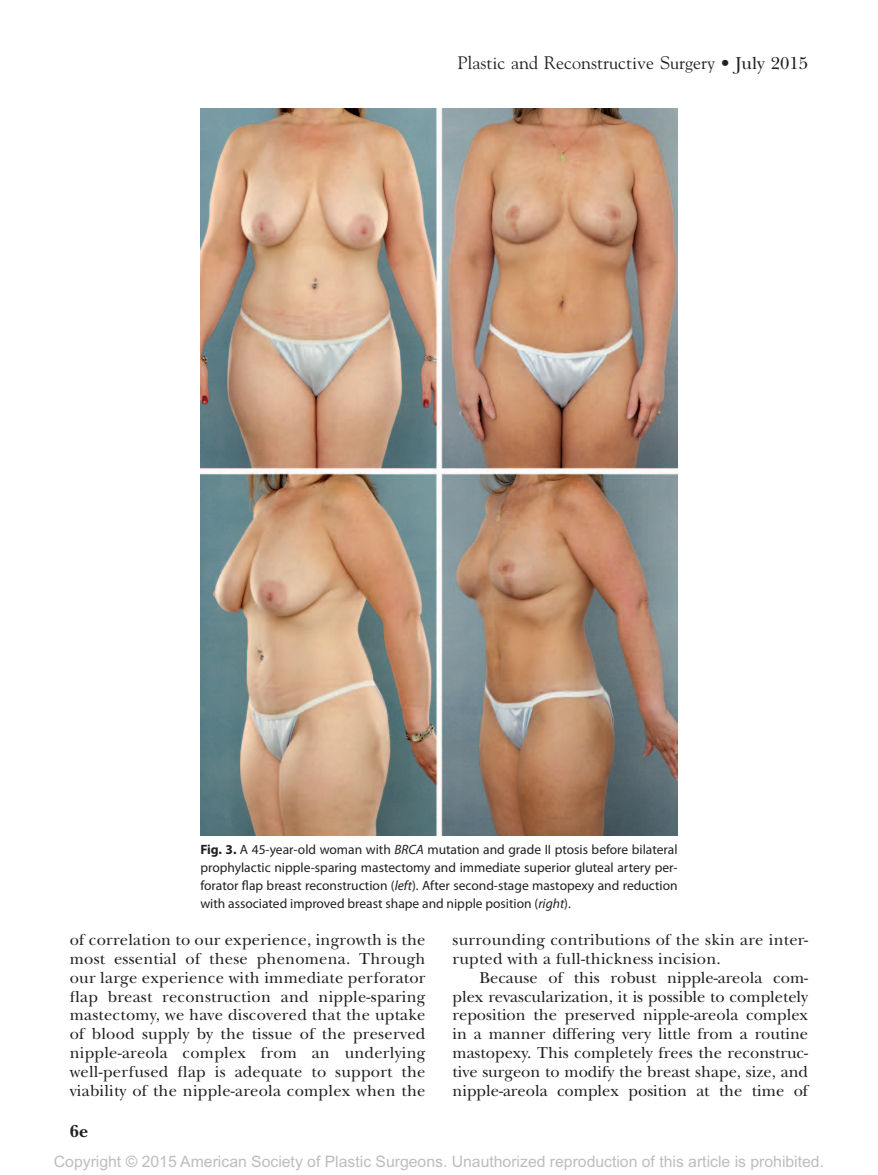
<style>
.page{position:relative;width:878px;height:1175px;background:#fff}
.page>*{position:absolute;margin:0;border:0;box-sizing:border-box;transform-origin:0 0}
.t1{font:18px "Goudy";color:#231f20}
.t2{font:700 18px "New Baskerville";color:#231f20}
.t3{font:16.5px/18.8px "New Baskerville";letter-spacing:.015em;color:#231f20;text-align:justify}
.t4{font:15.75px "Arial MT Std";color:#bcbdc0}
.t5{font:13.5px/18px "Myriad Pro";color:#231f20;text-align:justify}
.s1{font-family:"New Baskerville"}
.s2{font-weight:700}
.s3{font-style:italic}
</style>
<div class="page">
<img style="left:200px;top:108px;width:477px;height:727px">
<p class="t1" style="left:457px;top:51px;width:352px">Plastic and Reconstructive Surgery <span class="s1">• July 2015</span></p>
<p class="t5" style="left:200px;top:840px;width:479px"><span class="s2">Fig. 3.</span> A 45-year-old woman with <span class="s3">BRCA</span> mutation and grade II ptosis before bilateral prophylactic nipple-sparing mastectomy and immediate superior gluteal artery per&shy;forator flap breast reconstruction (<span class="s3">left</span>). After second-stage mastopexy and reduction with associated improved breast shape and nipple position (<span class="s3">right</span>).</p>
<p class="t3" style="left:70px;top:930px;width:357px">of correlation to our experience, ingrowth is the most essential of these phenomena. Through our large experience with immediate perforator flap breast reconstruction and nipple-sparing mastectomy, we have discovered that the uptake of blood supply by the tissue of the preserved nipple-areola complex from an underlying well-perfused flap is adequate to support the viability of the nipple-areola complex when the</p>
<p class="t3" style="left:452px;top:930px;width:357px">surrounding contributions of the skin are inter&shy;rupted with a full-thickness incision.</p>
<p class="t3" style="left:452px;top:968px;width:357px;text-indent:27px">Because of this robust nipple-areola com&shy;plex revascularization, it is possible to completely reposition the preserved nipple-areola complex in a manner differing very little from a routine mastopexy. This completely frees the reconstruc&shy;tive surgeon to modify the breast shape, size, and nipple-areola complex position at the time of</p>
<p class="t2" style="left:70px;top:1120px;width:20px">6e</p>
<p class="t4" style="left:54px;top:1152px;width:771px">Copyright © 2015 American Society of Plastic Surgeons. Unauthorized reproduction of this article is prohibited.</p>
</div>
